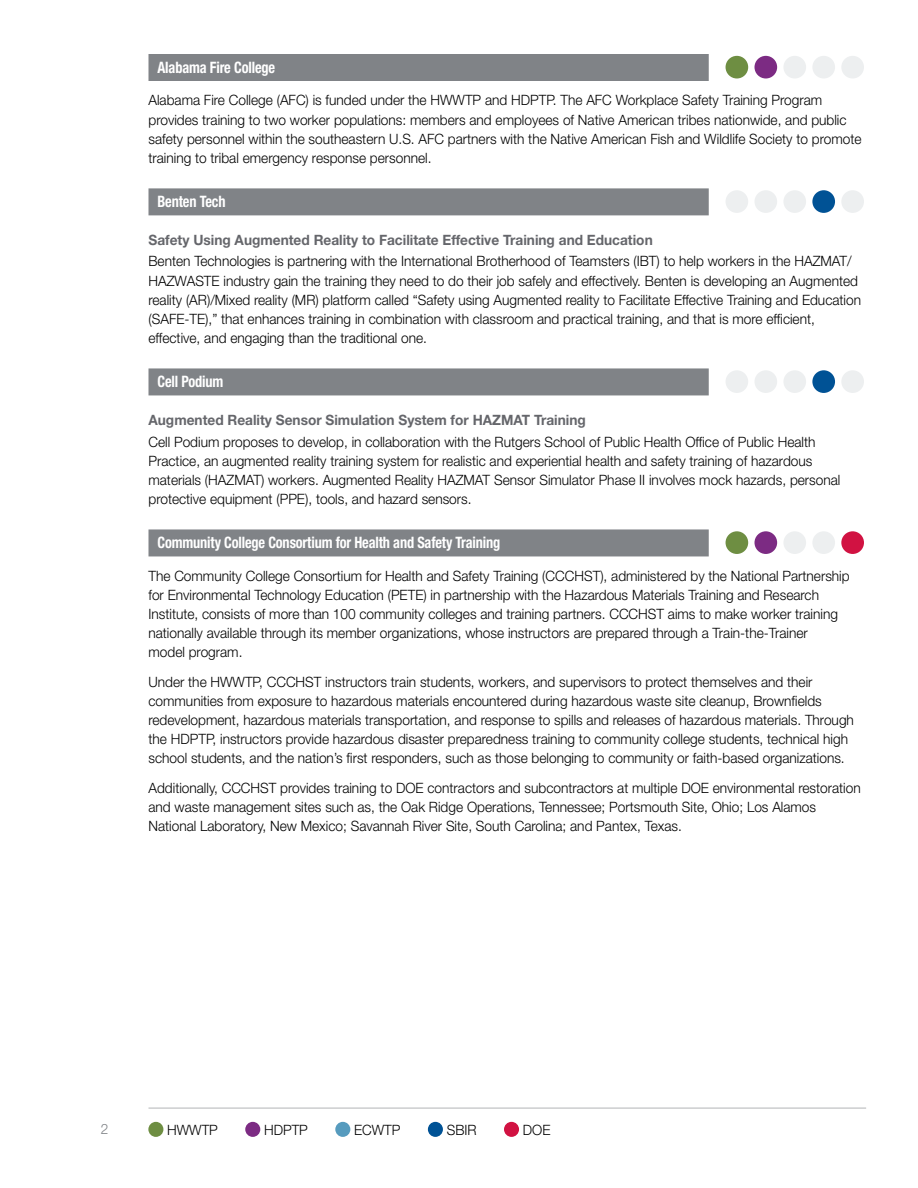
<style>
.page{position:relative;width:918px;height:1188px;background:#fff}
.page>*{position:absolute;margin:0;border:0;box-sizing:border-box;transform-origin:0 0}
.Activities_and_Progr{font:700 condensed 15.75px "Helvetica Neue LT Std";letter-spacing:-.01em;color:#fff;scale:.91 1}
.t1{font:300 14.25px/19px "Helvetica Neue LT Std";color:#000;scale:.96 1}
.t2{font:300 14.25px "Helvetica Neue LT Std";color:#808387;scale:.96 1}
.s1{font-weight:700;color:#65666b}
</style>
<div class="page">
<div style="left:148px;top:1122px;width:15px;height:15px;background:#6e8e42;border-radius:50%"></div>
<div style="left:245px;top:1122px;width:15px;height:15px;background:#7c2b83;border-radius:50%"></div>
<div style="left:335px;top:1122px;width:15px;height:15px;background:#569bbe;border-radius:50%"></div>
<div style="left:428px;top:1122px;width:15px;height:15px;background:#005295;border-radius:50%"></div>
<div style="left:504px;top:1122px;width:15px;height:15px;background:#d11242;border-radius:50%"></div>
<hr style="left:148px;top:1108px;width:718px;height:1px;background:#b2b4b6">
<div style="left:148px;top:54px;width:561px;height:27px;background:#808387"></div>
<div style="left:148px;top:188px;width:561px;height:27px;background:#808387"></div>
<div style="left:148px;top:368px;width:561px;height:27px;background:#808387"></div>
<div style="left:148px;top:529px;width:561px;height:27px;background:#808387"></div>
<div style="left:726px;top:56px;width:22px;height:23px;background:#6e8e42;border-radius:50%"></div>
<div style="left:754px;top:56px;width:23px;height:23px;background:#7c2b83;border-radius:50%"></div>
<div style="left:783px;top:56px;width:23px;height:23px;background:#edeff0;border-radius:50%"></div>
<div style="left:812px;top:56px;width:23px;height:23px;background:#edeff0;border-radius:50%"></div>
<div style="left:841px;top:56px;width:23px;height:23px;background:#edeff0;border-radius:50%"></div>
<div style="left:726px;top:190px;width:22px;height:23px;background:#edeff0;border-radius:50%"></div>
<div style="left:754px;top:190px;width:23px;height:23px;background:#edeff0;border-radius:50%"></div>
<div style="left:783px;top:190px;width:23px;height:23px;background:#edeff0;border-radius:50%"></div>
<div style="left:812px;top:190px;width:23px;height:23px;background:#005295;border-radius:50%"></div>
<div style="left:841px;top:190px;width:23px;height:23px;background:#edeff0;border-radius:50%"></div>
<div style="left:726px;top:370px;width:22px;height:23px;background:#edeff0;border-radius:50%"></div>
<div style="left:754px;top:370px;width:23px;height:23px;background:#edeff0;border-radius:50%"></div>
<div style="left:783px;top:370px;width:23px;height:23px;background:#edeff0;border-radius:50%"></div>
<div style="left:812px;top:370px;width:23px;height:23px;background:#005295;border-radius:50%"></div>
<div style="left:841px;top:370px;width:23px;height:23px;background:#edeff0;border-radius:50%"></div>
<div style="left:726px;top:531px;width:22px;height:23px;background:#6e8e42;border-radius:50%"></div>
<div style="left:754px;top:531px;width:23px;height:23px;background:#7c2b83;border-radius:50%"></div>
<div style="left:783px;top:531px;width:23px;height:23px;background:#edeff0;border-radius:50%"></div>
<div style="left:812px;top:531px;width:23px;height:23px;background:#edeff0;border-radius:50%"></div>
<div style="left:841px;top:531px;width:23px;height:23px;background:#d11242;border-radius:50%"></div>
<p class="Activities_and_Progr" style="left:158px;top:58px;width:131px">Alabama Fire College</p>
<p class="t1" style="left:148px;top:91px;width:744px">Alabama Fire College (AFC) is funded under the HWWTP and HDPTP. The AFC Workplace Safety Training Program provides training to two worker populations: members and employees of Native American tribes nationwide, and public safety personnel within the southeastern U.S. AFC partners with the Native American Fish and Wildlife Society to promote training to tribal emergency response personnel.</p>
<p class="Activities_and_Progr" style="left:158px;top:192px;width:76px">Benten Tech</p>
<p class="t1" style="left:148px;top:229px;width:734px;line-height:21.1px"><span class="s1">Safety Using Augmented Reality to Facilitate Effective Training and Education<br></span>Benten Technologies is partnering with the International Brotherhood of Teamsters (IBT) to help workers in the HAZMAT/</p>
<p class="t1" style="left:148px;top:271px;width:744px">HAZWASTE industry gain the training they need to do their job safely and effectively. Benten is developing an Augmented reality (AR)/Mixed reality (MR) platform called “Safety using Augmented reality to Facilitate Effective Training and Education (SAFE-TE),” that enhances training in combination with classroom and practical training, and that is more efficient, effective, and engaging than the traditional one.</p>
<p class="Activities_and_Progr" style="left:158px;top:372px;width:74px">Cell Podium</p>
<p class="t1" style="left:148px;top:409px;width:696px;line-height:21.1px"><span class="s1">Augmented Reality Sensor Simulation System for HAZMAT Training<br></span>Cell Podium proposes to develop, in collaboration with the Rutgers School of Public Health Office of Public Health</p>
<p class="t1" style="left:148px;top:451px;width:722px">Practice, an augmented reality training system for realistic and experiential health and safety training of hazardous materials (HAZMAT) workers. Augmented Reality HAZMAT Sensor Simulator Phase II involves mock hazards, personal protective equipment (PPE), tools, and hazard sensors.</p>
<p class="Activities_and_Progr" style="left:158px;top:533px;width:378px">Community College Consortium for Health and Safety Training</p>
<p class="t1" style="left:148px;top:566px;width:732px">The Community College Consortium for Health and Safety Training (CCCHST), administered by the National Partnership for Environmental Technology Education (PETE) in partnership with the Hazardous Materials Training and Research Institute, consists of more than 100 community colleges and training partners. CCCHST aims to make worker training nationally available through its member organizations, whose instructors are prepared through a Train-the-Trainer<br>model program.</p>
<p class="t1" style="left:148px;top:672px;width:736px">Under the HWWTP, CCCHST instructors train students, workers, and supervisors to protect themselves and their communities from exposure to hazardous materials encountered during hazardous waste site cleanup, Brownfields redevelopment, hazardous materials transportation, and response to spills and releases of hazardous materials. Through the HDPTP, instructors provide hazardous disaster preparedness training to community college students, technical high school students, and the nation’s first responders, such as those belonging to community or faith-based organizations.</p>
<p class="t1" style="left:148px;top:778px;width:743px">Additionally, CCCHST provides training to DOE contractors and subcontractors at multiple DOE environmental restoration and waste management sites such as, the Oak Ridge Operations, Tennessee; Portsmouth Site, Ohio; Los Alamos<br>National Laboratory, New Mexico; Savannah River Site, South Carolina; and Pantex, Texas.</p>
<p class="t2" style="left:101px;top:1120px;width:9px">2</p>
<p class="t1" style="left:167px;top:1121px;width:54px">HWWTP</p>
<p class="t1" style="left:264px;top:1121px;width:47px">HDPTP</p>
<p class="t1" style="left:354px;top:1121px;width:50px">ECWTP</p>
<p class="t1" style="left:447px;top:1121px;width:33px">SBIR</p>
<p class="t1" style="left:523px;top:1121px;width:30px">DOE</p>
</div>
